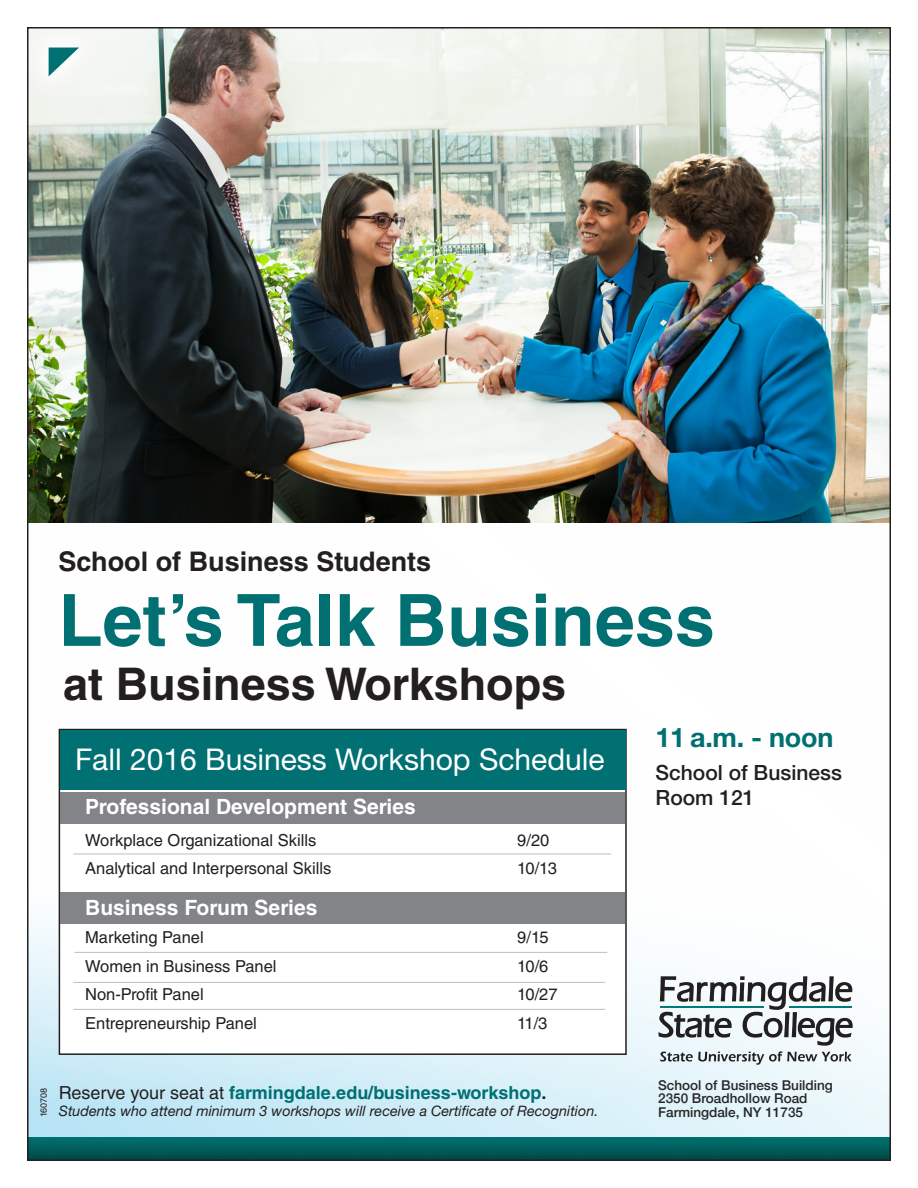
<style>
.page{position:relative;width:918px;height:1188px;background:#fff}
.page>*{position:absolute;margin:0;border:0;box-sizing:border-box;transform-origin:0 0}
.t1{font:700 72px "Helvetica LT Std";color:#007072}
.t2{font:700 45px "Helvetica LT Std";color:#231f20}
.t3{font:30px "Helvetica Neue LT Std";color:#fff}
.t4{font:700 27px "Helvetica LT Std";color:#231f20}
.t5{font:700 27px "Helvetica Neue LT Std";letter-spacing:-.01em;color:#007072}
.t6{font:700 21px "Helvetica LT Std";color:#fff}
.t7{font:500 21px "Helvetica Neue LT Std";color:#231f20}
.t8{font:700 18px "Helvetica LT Std";color:#007072}
.t9{font:16.5px "Helvetica LT Std";color:#231f20}
.t10{font:italic 14.4px "Helvetica Neue LT Std";color:#231f20}
.t11{font:500 13.5px/13.5px "Helvetica Neue";color:#262626}
.t12{font:9px "Helvetica LT Std";color:#231f20}
.s1{font-weight:400;color:#231f20}
.s2{color:#231f20}
</style>
<div class="page">
<img style="left:110px;top:30px;width:778px;height:34px">
<img style="left:30px;top:64px;width:858px;height:1073px">
<div style="left:16px;top:15px;width:94px;height:92px;background:#f5f7f4"></div>
<svg style="left:49px;top:48px;width:30px;height:28px"></svg>
<svg style="left:658px;top:976px;width:195px;height:89px"></svg>
<img style="left:30px;top:1137px;width:858px;height:21px">
<div style="left:59px;top:730px;width:567px;height:324px;background:#fff"></div>
<div style="left:59px;top:729px;width:568px;height:326px;border:2px solid #231f20"></div>
<div style="left:60px;top:730px;width:566px;height:59px;background:#007072"></div>
<hr style="left:73px;top:854px;width:538px;height:1px;background:#bcbdc0">
<hr style="left:75px;top:952px;width:532px;height:1px;background:#bcbdc0">
<hr style="left:73px;top:982px;width:532px;height:1px;background:#bcbdc0">
<hr style="left:73px;top:1009px;width:532px;height:1px;background:#bcbdc0">
<div style="left:60px;top:793px;width:565px;height:31px;background:#828487"></div>
<div style="left:60px;top:893px;width:565px;height:31px;background:#828487"></div>
<p class="t4" style="left:59px;top:545px;width:374px">School of Business Students</p>
<p class="t1" style="left:59px;top:577px;width:658px">Let’s Talk Business</p>
<p class="t2" style="left:63px;top:657px;width:505px">at Business Workshops</p>
<p class="t3" style="left:75px;top:741px;width:531px">Fall 2016 Business Workshop Schedule</p>
<p class="t6" style="left:85px;top:794px;width:332px">Professional Development Series</p>
<p class="t9" style="left:85px;top:830px;width:233px">Workplace Organizational Skills</p>
<p class="t9" style="left:517px;top:830px;width:34px">9/20</p>
<p class="t9" style="left:85px;top:859px;width:248px">Analytical and Interpersonal Skills</p>
<p class="t9" style="left:517px;top:859px;width:41px">10/13</p>
<p class="t6" style="left:85px;top:895px;width:234px">Business Forum Series</p>
<p class="t9" style="left:85px;top:928px;width:120px">Marketing Panel</p>
<p class="t9" style="left:517px;top:928px;width:33px">9/15</p>
<p class="t9" style="left:85px;top:956px;width:193px">Women in Business Panel</p>
<p class="t9" style="left:517px;top:956px;width:33px">10/6</p>
<p class="t9" style="left:85px;top:985px;width:120px">Non-Profit Panel</p>
<p class="t9" style="left:517px;top:985px;width:42px">10/27</p>
<p class="t9" style="left:85px;top:1013px;width:173px">Entrepreneurship Panel</p>
<p class="t9" style="left:517px;top:1013px;width:32px">11/3</p>
<p class="t5" style="left:656px;top:721px;width:179px">11 a.m. - noon</p>
<p class="t7" style="left:656px;top:760px;width:188px">School of Business</p>
<p class="t7" style="left:656px;top:785px;width:100px">Room 121</p>
<p class="t12" style="left:39px;top:1117px;width:31px;rotate:-90deg">160708</p>
<p class="t8" style="left:59px;top:1081px;width:489px"><span class="s1">Reserve your seat at</span> farmingdale.edu/business-workshop<span class="s2">.</span></p>
<p class="t10" style="left:59px;top:1102px;width:541px">Students who attend minimum 3 workshops will receive a Certificate of Recognition.</p>
<p class="t11" style="left:658px;top:1077px;width:176px">School of Business Building</p>
<p class="t11" style="left:658px;top:1090px;width:151px">2350 Broadhollow Road<br>Farmingdale, NY 11735</p>
</div>
